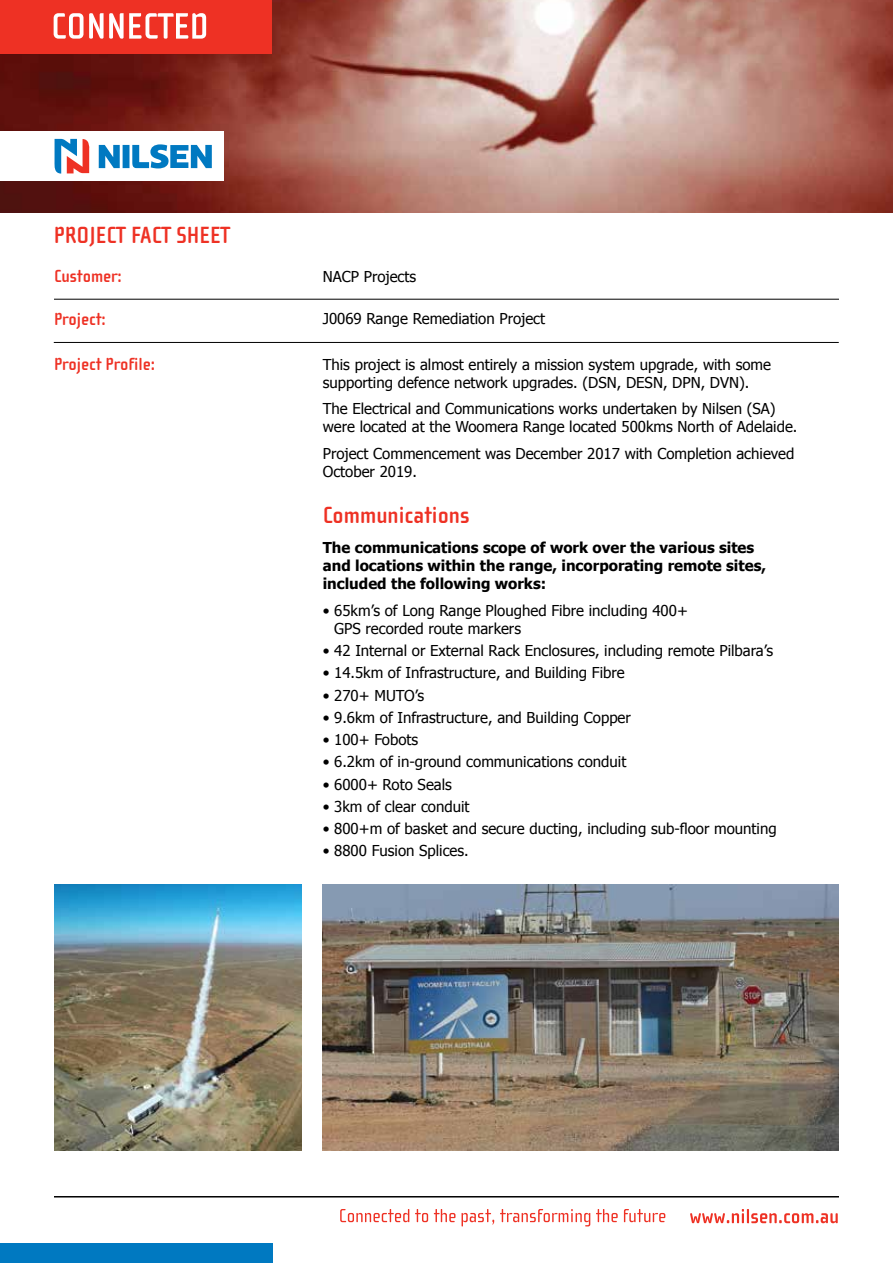
<style>
.page{position:relative;width:893px;height:1263px;background:#fff}
.page>*{position:absolute;margin:0;border:0;box-sizing:border-box;transform-origin:0 0}
.t1{font:700 24px "Cholla Sans";color:#ee3124}
.t2{font:700 18px "Cholla Sans";color:#ee3124}
.t3{font:15px/18px "Tahoma";color:#000}
.t4{font:700 15px/18px "Tahoma";color:#000}
</style>
<div class="page">
<img style="left:0;top:0;width:893px;height:212px">
<div style="left:0;top:131px;width:223px;height:50px;background:#fff"></div>
<svg style="left:54px;top:139px;width:36px;height:35px"></svg>
<svg style="left:99px;top:144px;width:113px;height:24px"></svg>
<div style="left:0;top:0;width:272px;height:54px;background:#ee3124"></div>
<svg style="left:54px;top:13px;width:152px;height:26px"></svg>
<svg style="left:340px;top:1209px;width:325px;height:17px"></svg>
<hr style="left:54px;top:1196px;width:785px;height:1px;background:#000">
<div style="left:0;top:1244px;width:272px;height:19px;background:#0079c1"></div>
<svg style="left:690px;top:1209px;width:148px;height:14px"></svg>
<hr style="left:54px;top:299px;width:785px;height:1px;background:#000">
<hr style="left:54px;top:342px;width:785px;height:1px;background:#000">
<img style="left:323px;top:884px;width:516px;height:266px">
<img style="left:54px;top:884px;width:247px;height:266px">
<h1 class="t1" style="left:54px;top:222px;width:178px">PROJECT FACT SHEET</h1>
<p class="t2" style="left:54px;top:267px;width:69px">Customer:</p>
<p class="t2" style="left:54px;top:309px;width:53px">Project:</p>
<p class="t2" style="left:54px;top:355px;width:103px">Project Profile:</p>
<p class="t3" style="left:323px;top:267px;width:95px">NACP Projects</p>
<p class="t3" style="left:323px;top:309px;width:224px">J0069 Range Remediation Project</p>
<p class="t3" style="left:323px;top:355px;width:450px">This project is almost entirely a mission system upgrade, with some supporting defence network upgrades. (DSN, DESN, DPN, DVN).</p>
<p class="t3" style="left:323px;top:399px;width:476px">The Electrical and Communications works undertaken by Nilsen (SA) were located at the Woomera Range located 500kms North of Adelaide.</p>
<p class="t3" style="left:323px;top:444px;width:473px">Project Commencement was December 2017 with Completion achieved<br>October 2019.</p>
<h1 class="t1" style="left:323px;top:501px;width:148px">Communications</h1>
<p class="t4" style="left:323px;top:538px;width:445px">The communications scope of work over the various sites and locations within the range, incorporating remote sites, included the following works:</p>
<p class="t3" style="left:334px;top:601px;width:355px;text-indent:-12px">• 65km’s of Long Range Ploughed Fibre including 400+<br>GPS recorded route markers</p>
<p class="t3" style="left:323px;top:641px;width:452px">• 42 Internal or External Rack Enclosures, including remote Pilbara’s</p>
<p class="t3" style="left:323px;top:663px;width:303px">• 14.5km of Infrastructure, and Building Fibre</p>
<p class="t3" style="left:323px;top:685px;width:103px">• 270+ MUTO’s</p>
<p class="t3" style="left:323px;top:708px;width:310px">• 9.6km of Infrastructure, and Building Copper</p>
<p class="t3" style="left:323px;top:730px;width:97px">• 100+ Fobots</p>
<p class="t3" style="left:323px;top:752px;width:305px">• 6.2km of in-ground communications conduit</p>
<p class="t3" style="left:323px;top:774px;width:131px">• 6000+ Roto Seals</p>
<p class="t3" style="left:323px;top:797px;width:148px">• 3km of clear conduit</p>
<p class="t3" style="left:323px;top:819px;width:455px">• 800+m of basket and secure ducting, including sub-floor mounting</p>
<p class="t3" style="left:323px;top:841px;width:148px">• 8800 Fusion Splices.</p>
</div>
